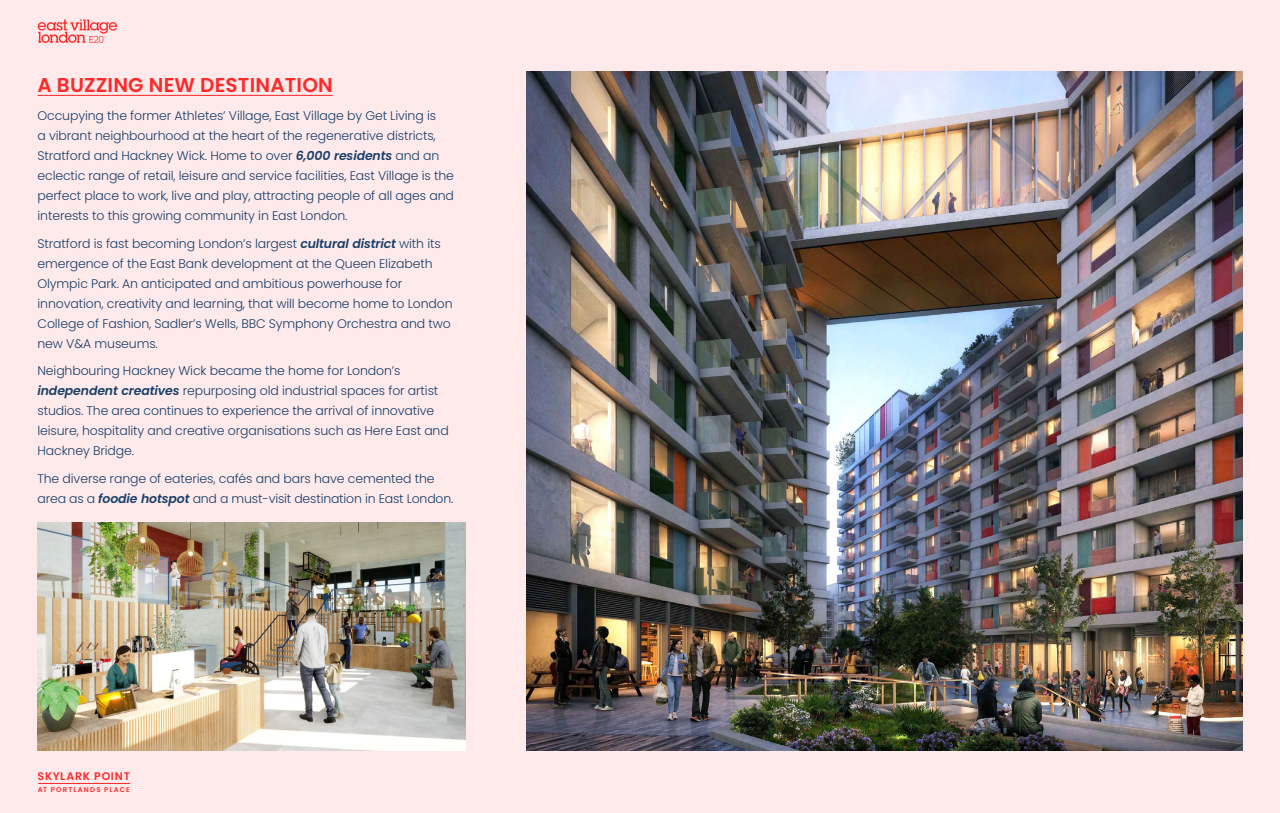
<style>
.page{position:relative;width:1280px;height:813px;background:#fff}
.page>*{position:absolute;margin:0;border:0;box-sizing:border-box;transform-origin:0 0}
.t1{font:600 20px "Poppins";letter-spacing:.01em;color:#ff2928}
.t2{font:300 12.5px/20px "Poppins";letter-spacing:-.01em;color:#193f69}
.t3{font:600 11px "Poppins";letter-spacing:.075em;color:#ff2928}
.t4{font:600 6.88px "Poppins";letter-spacing:.17em;color:#ff2928}
.s1{font-weight:600;font-style:italic}
</style>
<div class="page">
<div style="left:0;top:0;width:1280px;height:812px;background:#ffeaeb"></div>
<hr style="left:38px;top:783px;width:92px;height:1px;background:#ff2928">
<svg style="left:38px;top:19px;width:79px;height:24px"></svg>
<hr style="left:38px;top:95px;width:295px;height:1px;background:#ff2928">
<img style="left:38px;top:522px;width:428px;height:228px">
<img style="left:526px;top:71px;width:716px;height:679px">
<h1 class="t1" style="left:38px;top:74px;width:297px">A BUZZING NEW DESTINATION</h1>
<p class="t2" style="left:38px;top:106px;width:418px">Occupying the former Athletes’ Village, East Village by Get Living is<br>a vibrant neighbourhood at the heart of the regenerative districts, Stratford and Hackney Wick. Home to over <span class="s1">6,000 residents</span> and an eclectic range of retail, leisure and service facilities, East Village is the perfect place to work, live and play, attracting people of all ages and interests to this growing community in East London.</p>
<p class="t2" style="left:38px;top:233px;width:417px">Stratford is fast becoming London’s largest <span class="s1">cultural district</span> with its emergence of the East Bank development at the Queen Elizabeth Olympic Park. An anticipated and ambitious powerhouse for innovation, creativity and learning, that will become home to London College of Fashion, Sadler’s Wells, BBC Symphony Orchestra and two new V&amp;A museums.</p>
<p class="t2" style="left:38px;top:361px;width:413px">Neighbouring Hackney Wick became the home for London’s <span class="s1">independent creatives</span> repurposing old industrial spaces for artist studios. The area continues to experience the arrival of innovative leisure, hospitality and creative organisations such as Here East and Hackney Bridge.</p>
<p class="t2" style="left:38px;top:468px;width:417px">The diverse range of eateries, cafés and bars have cemented the area as a <span class="s1">foodie hotspot</span> and a must-visit destination in East London.</p>
<p class="t3" style="left:38px;top:769px;width:94px">SKYLARK POINT</p>
<p class="t4" style="left:38px;top:785px;width:94px">AT PORTLANDS PLACE</p>
</div>
